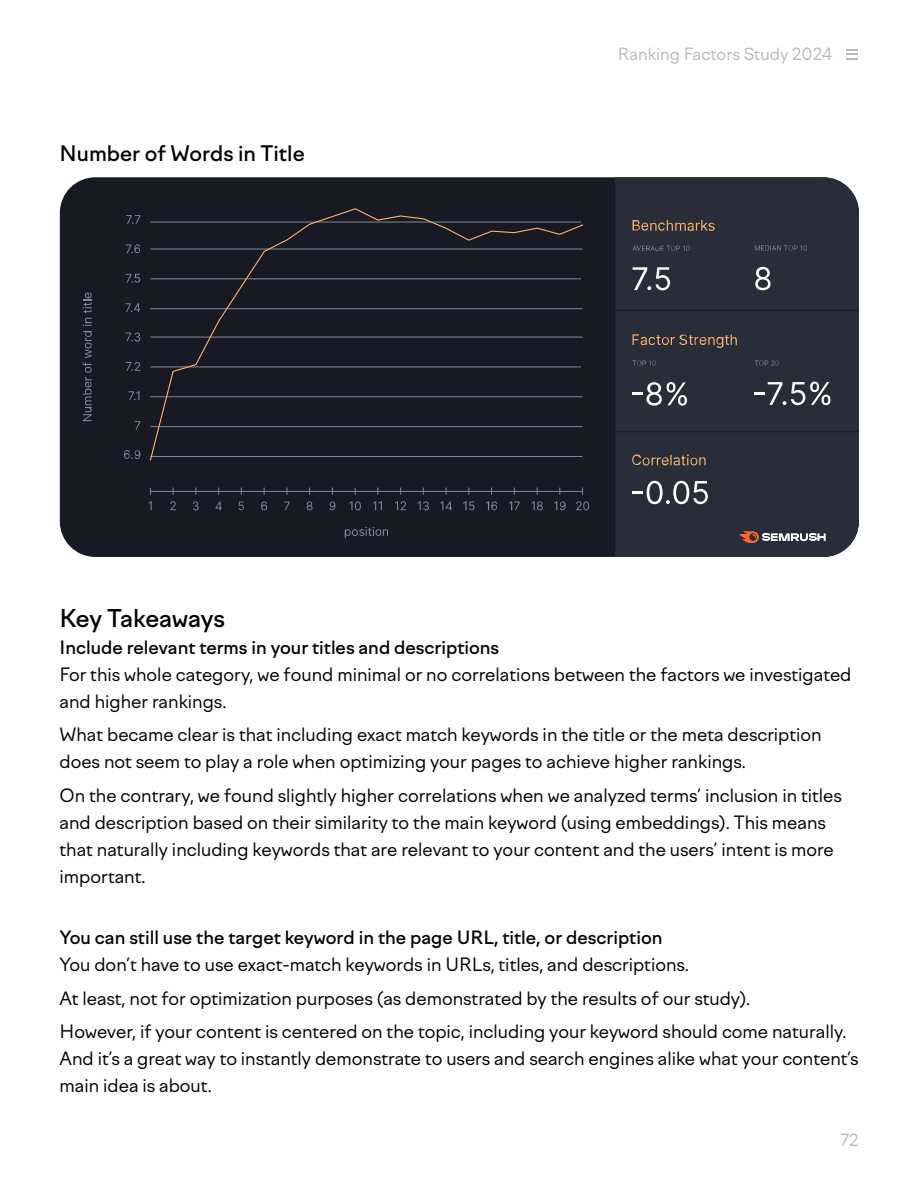
<style>
.page{position:relative;width:918px;height:1188px;background:#fff}
.page>*{position:absolute;margin:0;border:0;box-sizing:border-box;transform-origin:0 0}
.t1{font:500 24px "Factor A";letter-spacing:-.005em;color:#000}
.t2{font:500 21px "Factor A";color:#000}
.t3{font:18px/27px "Factor A";color:#000}
.t4{font:500 18px "Factor A";color:#000}
.t5{font:16.5px "Factor A";color:#b9b9b9}
</style>
<div class="page">
<svg style="left:846px;top:49px;width:12px;height:11px"></svg>
<div style="left:60px;top:177px;width:555px;height:380px;background:#171a22"></div>
<div style="left:615px;top:177px;width:243px;height:380px;background:#282d39"></div>
<hr style="left:612px;top:310px;width:246px;height:1px;background:#171a22">
<hr style="left:612px;top:431px;width:246px;height:1px;background:#171a22">
<svg style="left:633px;top:220px;width:82px;height:11px"></svg>
<svg style="left:632px;top:454px;width:74px;height:12px"></svg>
<svg style="left:633px;top:245px;width:56px;height:6px"></svg>
<svg style="left:633px;top:360px;width:23px;height:6px"></svg>
<svg style="left:755px;top:245px;width:52px;height:6px"></svg>
<svg style="left:755px;top:360px;width:24px;height:6px"></svg>
<hr style="left:150px;top:491px;width:433px;height:1px;background:#82899d">
<svg style="left:148px;top:501px;width:4px;height:9px"></svg>
<svg style="left:170px;top:501px;width:6px;height:9px"></svg>
<svg style="left:193px;top:501px;width:6px;height:9px"></svg>
<svg style="left:216px;top:502px;width:6px;height:8px"></svg>
<svg style="left:239px;top:501px;width:5px;height:9px"></svg>
<svg style="left:261px;top:501px;width:6px;height:9px"></svg>
<svg style="left:284px;top:501px;width:6px;height:9px"></svg>
<svg style="left:307px;top:501px;width:6px;height:9px"></svg>
<svg style="left:330px;top:501px;width:5px;height:9px"></svg>
<svg style="left:349px;top:501px;width:12px;height:9px"></svg>
<svg style="left:373px;top:501px;width:9px;height:9px"></svg>
<svg style="left:395px;top:501px;width:11px;height:9px"></svg>
<svg style="left:418px;top:501px;width:11px;height:9px"></svg>
<svg style="left:440px;top:501px;width:12px;height:9px"></svg>
<svg style="left:463px;top:501px;width:12px;height:9px"></svg>
<svg style="left:486px;top:501px;width:11px;height:9px"></svg>
<svg style="left:509px;top:501px;width:11px;height:9px"></svg>
<svg style="left:531px;top:501px;width:12px;height:9px"></svg>
<svg style="left:554px;top:501px;width:12px;height:9px"></svg>
<svg style="left:576px;top:501px;width:13px;height:9px"></svg>
<svg style="left:126px;top:215px;width:14px;height:9px"></svg>
<svg style="left:126px;top:244px;width:14px;height:9px"></svg>
<svg style="left:126px;top:274px;width:14px;height:9px"></svg>
<svg style="left:125px;top:303px;width:15px;height:9px"></svg>
<svg style="left:126px;top:333px;width:14px;height:9px"></svg>
<svg style="left:126px;top:362px;width:14px;height:9px"></svg>
<svg style="left:129px;top:391px;width:11px;height:9px"></svg>
<svg style="left:135px;top:421px;width:5px;height:9px"></svg>
<svg style="left:124px;top:450px;width:16px;height:9px"></svg>
<svg style="left:633px;top:267px;width:37px;height:23px"></svg>
<svg style="left:755px;top:267px;width:16px;height:23px"></svg>
<svg style="left:632px;top:382px;width:55px;height:24px"></svg>
<svg style="left:633px;top:481px;width:75px;height:23px"></svg>
<svg style="left:755px;top:382px;width:75px;height:23px"></svg>
<svg style="left:149px;top:208px;width:435px;height:253px;background:#1c1e26"></svg>
<svg style="left:345px;top:527px;width:43px;height:11px"></svg>
<svg style="left:82px;top:293px;width:10px;height:128px"></svg>
<svg style="left:633px;top:334px;width:104px;height:14px"></svg>
<svg style="left:740px;top:531px;width:85px;height:12px"></svg>
<p class="t2" style="left:60px;top:141px;width:247px">Number of Words in Title</p>
<p class="t5" style="left:618px;top:44px;width:216px">Ranking Factors Study 2024</p>
<h1 class="t1" style="left:60px;top:604px;width:167px">Key Takeaways</h1>
<p class="t4" style="left:60px;top:637px;width:441px">Include relevant terms in your titles and descriptions</p>
<p class="t3" style="left:60px;top:661px;width:793px">For this whole category, we found minimal or no correlations between the factors we investigated and higher rankings.</p>
<p class="t3" style="left:60px;top:722px;width:764px">What became clear is that including exact match keywords in the title or the meta description does not seem to play a role when optimizing your pages to achieve higher rankings.</p>
<p class="t3" style="left:60px;top:783px;width:784px">On the contrary, we found slightly higher correlations when we analyzed terms’ inclusion in titles and description based on their similarity to the main keyword (using embeddings). This means that naturally including keywords that are relevant to your content and the users’ intent is more important.</p>
<p class="t4" style="left:60px;top:927px;width:605px">You can still use the target keyword in the page URL, title, or description</p>
<p class="t3" style="left:60px;top:948px;width:789px;line-height:33.8px">You don’t have to use exact-match keywords in URLs, titles, and descriptions.<br>At least, not for optimization purposes (as demonstrated by the results of our study).<br>However, if your content is centered on the topic, including your keyword should come naturally.</p>
<p class="t3" style="left:60px;top:1046px;width:801px">And it’s a great way to instantly demonstrate to users and search engines alike what your content’s main idea is about.</p>
<p class="t5" style="left:840px;top:1131px;width:20px">72</p>
</div>
